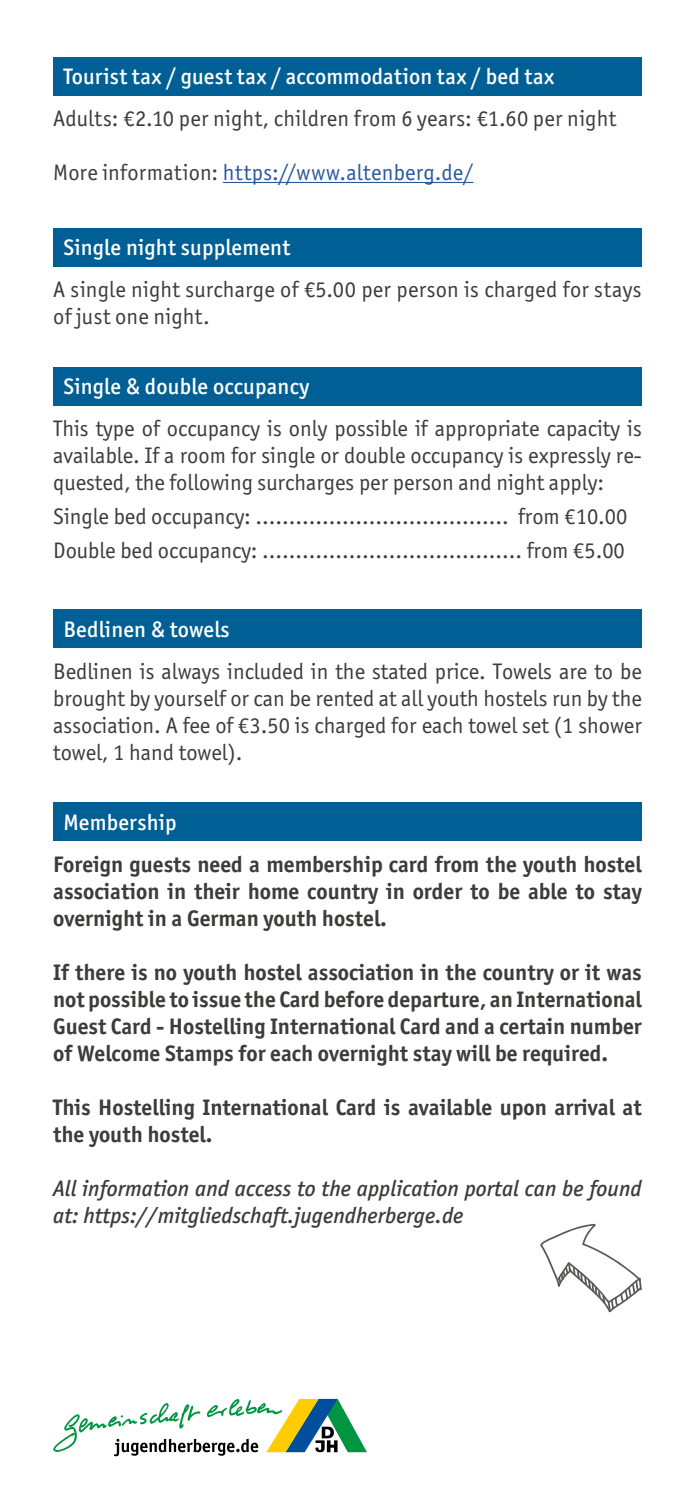
<style>
.page{position:relative;width:695px;height:1489px;background:#fff}
.page>*{position:absolute;margin:0;border:0;box-sizing:border-box;transform-origin:0 0}
.t1{font:22.5px/27px "Officina Sans ITC Boo";color:#3c3c3b;text-align:justify}
.t2{font:700 22.5px/27px "Officina Sans ITC";color:#3c3c3b;text-align:justify}
.t3{font:22.5px/27px "Officina Sans ITC Std";letter-spacing:.01em;color:#3c3c3b}
.t4{font:500 22.5px "Officina Sans ITC Std";letter-spacing:.01em;color:#fff}
.t5{font:22.5px/27px "Officina Sans ITC Med It";color:#3c3c3b}
.t6{font:22.5px "Officina Sans ITC Std";letter-spacing:.015em;color:#275b9b}
.s1{color:#3c3c3b}
</style>
<div class="page">
<div style="left:53px;top:609px;width:588px;height:39px;background:#005f94"></div>
<div style="left:53px;top:227px;width:588px;height:39px;background:#005f94"></div>
<div style="left:53px;top:366px;width:588px;height:39px;background:#005f94"></div>
<div style="left:53px;top:802px;width:588px;height:39px;background:#005f94"></div>
<svg style="left:53px;top:1398px;width:314px;height:57px"></svg>
<svg style="left:540px;top:1223px;width:101px;height:89px"></svg>
<hr style="left:223px;top:182px;width:250px;height:1px;background:#275b9b">
<div style="left:53px;top:57px;width:588px;height:39px;background:#005f94"></div>
<p class="t4" style="left:63px;top:63px;width:492px">Tourist tax / guest tax / accommodation tax / bed tax</p>
<p class="t3" style="left:53px;top:105px;width:564px">Adults: €2.10 per night, children from 6 years: €1.60 per night</p>
<p class="t6" style="left:53px;top:160px;width:421px"><span class="s1">More information:</span> https://www.altenberg.de/</p>
<p class="t4" style="left:63px;top:234px;width:228px">Single night supplement</p>
<p class="t3" style="left:53px;top:276px;width:590px">A single night surcharge of €5.00 per person is charged for stays of just one night.</p>
<p class="t4" style="left:63px;top:373px;width:247px">Single &amp; double occupancy</p>
<p class="t1" style="left:53px;top:415px;width:590px">This type of occupancy is only possible if appropriate capacity is available. If a room for single or double occupancy is expressly re&shy;quested, the following surcharges per person and night apply:</p>
<p class="t1" style="left:53px;top:499px;width:575px;line-height:34px">Single bed occupancy: ...................................... from €10.00<br>Double bed occupancy: ....................................... from €5.00</p>
<p class="t4" style="left:63px;top:616px;width:168px">Bedlinen &amp; towels</p>
<p class="t1" style="left:53px;top:657px;width:590px">Bedlinen is always included in the stated price. Towels are to be brought by yourself or can be rented at all youth hostels run by the association. A fee of €3.50 is charged for each towel set (1 shower towel, 1 hand towel).</p>
<p class="t4" style="left:63px;top:808px;width:115px">Membership</p>
<p class="t2" style="left:53px;top:850px;width:590px">Foreign guests need a membership card from the youth hostel association in their home country in order to be able to stay overnight in a German youth hostel.</p>
<p class="t2" style="left:53px;top:958px;width:590px">If there is no youth hostel association in the country or it was not possible to issue the Card before departure, an International Guest Card - Hostelling International Card and a certain number of Welcome Stamps for each overnight stay will be required.</p>
<p class="t2" style="left:53px;top:1093px;width:590px">This Hostelling International Card is available upon arrival at the youth hostel.</p>
<p class="t5" style="left:53px;top:1174px;width:590px">All information and access to the application portal can be found at: https://mitgliedschaft.jugendherberge.de</p>
</div>
